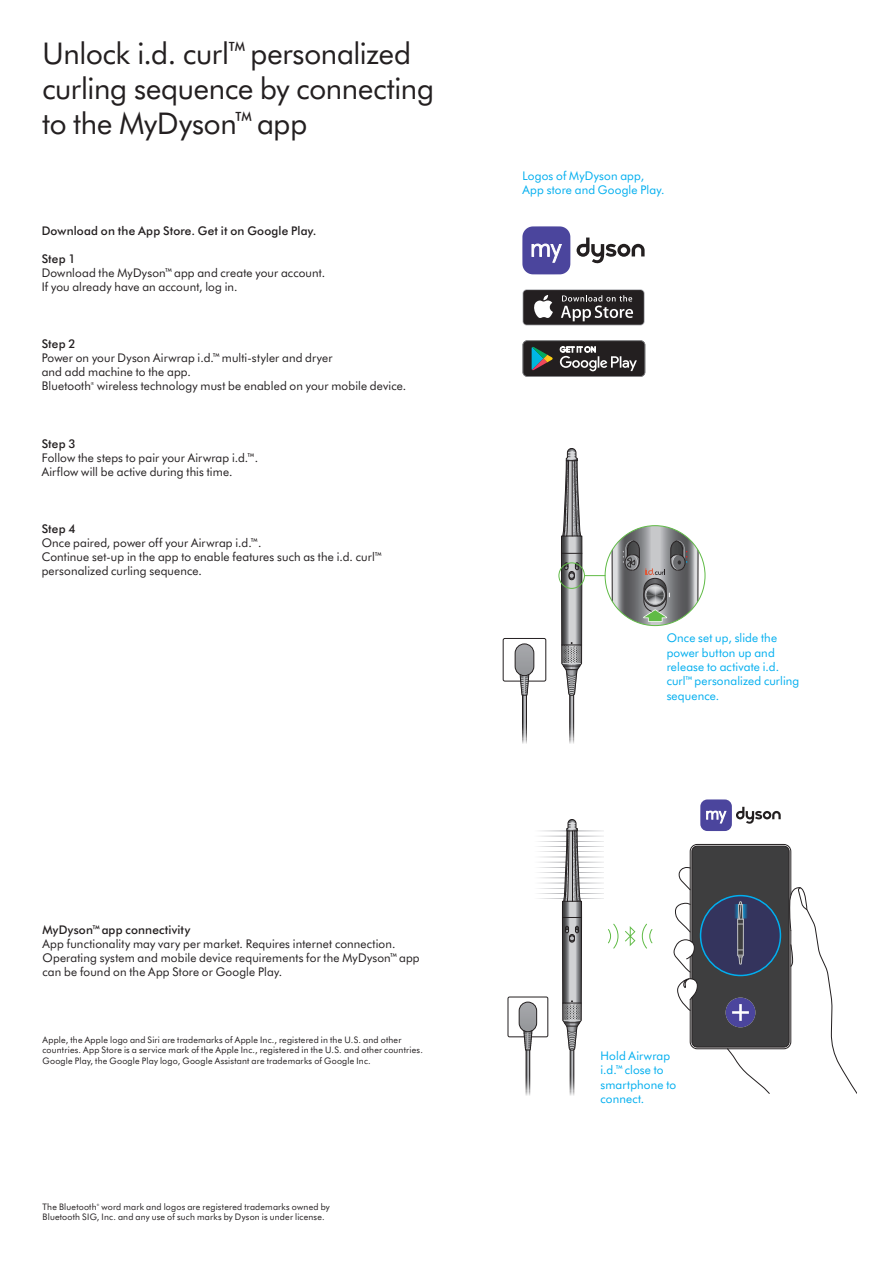
<style>
.page{position:relative;width:893px;height:1263px;background:#fff}
.page>*{position:absolute;margin:0;border:0;box-sizing:border-box;transform-origin:0 0}
.t1{font:30px/35px "Dyson Futura";letter-spacing:-.005em;color:#231f20}
.t2{font:12px/14px "Dyson Futura";letter-spacing:.015em;color:#231f20}
.t3{font:12px/14.4px "Dyson Futura";letter-spacing:.015em;color:#00aeef}
.t4{font:500 12px "Dyson Futura";letter-spacing:.015em;color:#231f20}
.t5{font:9px/10.5px "Dyson Futura";letter-spacing:.025em;color:#231f20}
.t6{font:4.2px "Dyson Futura";color:#231f20}
.t7{font:3.15px "Dyson Futura";color:#231f20}
</style>
<div class="page">
<div style="left:503px;top:638px;width:43px;height:43px;border:1px solid #231f20;border-radius:2px"></div>
<svg style="left:515px;top:644px;width:19px;height:100px"></svg>
<svg style="left:611px;top:526px;width:88px;height:100px;background:#959896"></svg>
<div style="left:559px;top:562px;width:26px;height:27px;border:1px solid #60bb46;border-radius:50%"></div>
<svg style="left:561px;top:448px;width:44px;height:296px"></svg>
<hr style="left:577px;top:831px;width:34px;height:1px;background:#a8a9ad">
<hr style="left:577px;top:836px;width:34px;height:1px;background:#a8a9ad">
<hr style="left:577px;top:841px;width:34px;height:1px;background:#a8a9ad">
<hr style="left:577px;top:846px;width:34px;height:1px;background:#a8a9ad">
<hr style="left:577px;top:851px;width:34px;height:1px;background:#a8a9ad">
<hr style="left:578px;top:857px;width:33px;height:1px;background:#a8a9ad">
<hr style="left:578px;top:862px;width:33px;height:1px;background:#a8a9ad">
<hr style="left:578px;top:867px;width:33px;height:1px;background:#a8a9ad">
<hr style="left:578px;top:872px;width:33px;height:1px;background:#a8a9ad">
<hr style="left:579px;top:878px;width:32px;height:1px;background:#a8a9ad">
<hr style="left:579px;top:883px;width:32px;height:1px;background:#a8a9ad">
<hr style="left:579px;top:888px;width:32px;height:1px;background:#a8a9ad">
<hr style="left:579px;top:893px;width:32px;height:1px;background:#a8a9ad">
<hr style="left:580px;top:898px;width:31px;height:1px;background:#a8a9ad">
<hr style="left:533px;top:831px;width:34px;height:1px;background:#a8a9ad">
<hr style="left:533px;top:836px;width:34px;height:1px;background:#a8a9ad">
<hr style="left:533px;top:841px;width:34px;height:1px;background:#a8a9ad">
<hr style="left:533px;top:846px;width:34px;height:1px;background:#a8a9ad">
<hr style="left:533px;top:851px;width:33px;height:1px;background:#a8a9ad">
<hr style="left:533px;top:857px;width:33px;height:1px;background:#a8a9ad">
<hr style="left:533px;top:862px;width:33px;height:1px;background:#a8a9ad">
<hr style="left:533px;top:867px;width:33px;height:1px;background:#a8a9ad">
<hr style="left:533px;top:872px;width:33px;height:1px;background:#a8a9ad">
<hr style="left:533px;top:878px;width:32px;height:1px;background:#a8a9ad">
<hr style="left:533px;top:883px;width:32px;height:1px;background:#a8a9ad">
<hr style="left:533px;top:888px;width:32px;height:1px;background:#a8a9ad">
<hr style="left:533px;top:893px;width:31px;height:1px;background:#a8a9ad">
<hr style="left:533px;top:898px;width:31px;height:1px;background:#a8a9ad">
<div style="left:508px;top:997px;width:40px;height:40px;border:1px solid #231f20;border-radius:2px"></div>
<svg style="left:519px;top:1002px;width:18px;height:94px"></svg>
<svg style="left:562px;top:819px;width:20px;height:277px"></svg>
<svg style="left:625px;top:926px;width:10px;height:20px"></svg>
<svg style="left:642px;top:923px;width:11px;height:26px"></svg>
<svg style="left:608px;top:923px;width:11px;height:26px"></svg>
<svg style="left:673px;top:844px;width:184px;height:250px"></svg>
<svg style="left:700px;top:799px;width:81px;height:32px"></svg>
<svg style="left:522px;top:289px;width:123px;height:36px"></svg>
<div style="left:523px;top:290px;width:121px;height:35px;background:#231f20;border-radius:3px"></div>
<svg style="left:534px;top:295px;width:19px;height:23px"></svg>
<svg style="left:561px;top:295px;width:72px;height:26px"></svg>
<svg style="left:523px;top:340px;width:122px;height:37px;background:#444646"></svg>
<svg style="left:577px;top:238px;width:68px;height:26px"></svg>
<svg style="left:522px;top:226px;width:48px;height:48px;background:#645fab"></svg>
<h1 class="t1" style="left:43px;top:35px;width:393px">Unlock i.d. curl™ personalized curling sequence by connecting to the MyDyson™app</h1>
<p class="t4" style="left:42px;top:222px;width:276px">Download on the App Store. Get it on Google Play.</p>
<p class="t4" style="left:42px;top:250px;width:35px">Step 1</p>
<p class="t2" style="left:42px;top:265px;width:285px">Download the MyDyson™ app and create your account.<br>If you already have an account, log in.</p>
<p class="t4" style="left:42px;top:336px;width:35px">Step 2</p>
<p class="t2" style="left:42px;top:351px;width:292px">Power on your Dyson Airwrap i.d.™ multi-styler and dryer and add machine to the app.<br>Bluetooth</p>
<p class="t6" style="left:91px;top:380px;width:5px">®</p>
<p class="t2" style="left:97px;top:379px;width:311px">wireless technology must be enabled on your mobile device.</p>
<p class="t4" style="left:42px;top:435px;width:35px">Step 3</p>
<p class="t2" style="left:42px;top:450px;width:218px">Follow the steps to pair your Airwrap i.d.™.<br>Airflow will be active during this time.</p>
<p class="t4" style="left:42px;top:520px;width:35px">Step 4</p>
<p class="t2" style="left:42px;top:535px;width:343px">Once paired, power off your Airwrap i.d.™.<br>Continue set-up in the app to enable features such as the i.d. curl™ personalized curling sequence.</p>
<p class="t4" style="left:43px;top:921px;width:149px">MyDyson™app connectivity</p>
<p class="t2" style="left:43px;top:936px;width:379px">App functionality may vary per market. Requires internet connection.<br>Operating system and mobile device requirements for the MyDyson™app can be found on the App Store or Google Play.</p>
<p class="t5" style="left:43px;top:1034px;width:382px">Apple, the Apple logo and Siri are trademarks of Apple Inc., registered in the U.S. and other countries. App Store is a service mark of the Apple Inc., registered in the U.S. and other countries.<br>Google Play, the Google Play logo, Google Assistant are trademarks of Google Inc.</p>
<p class="t5" style="left:43px;top:1201px;width:56px">The Bluetooth</p>
<p class="t7" style="left:97px;top:1202px;width:4px">®</p>
<p class="t5" style="left:43px;top:1201px;width:289px;text-indent:59px">word mark and logos are registered trademarks owned by<br>Bluetooth SIG, Inc. and any use of such marks by Dyson is under license.</p>
<p class="t3" style="left:522px;top:168px;width:144px">Logos of MyDyson app,<br>App store and Google Play.</p>
<p class="t3" style="left:667px;top:630px;width:134px">Once set up, slide the power button up and release to activate i.d. curl™ personalized curling sequence.</p>
<p class="t3" style="left:600px;top:1048px;width:77px">Hold Airwrap i.d.™ close to smartphone to connect.</p>
</div>
